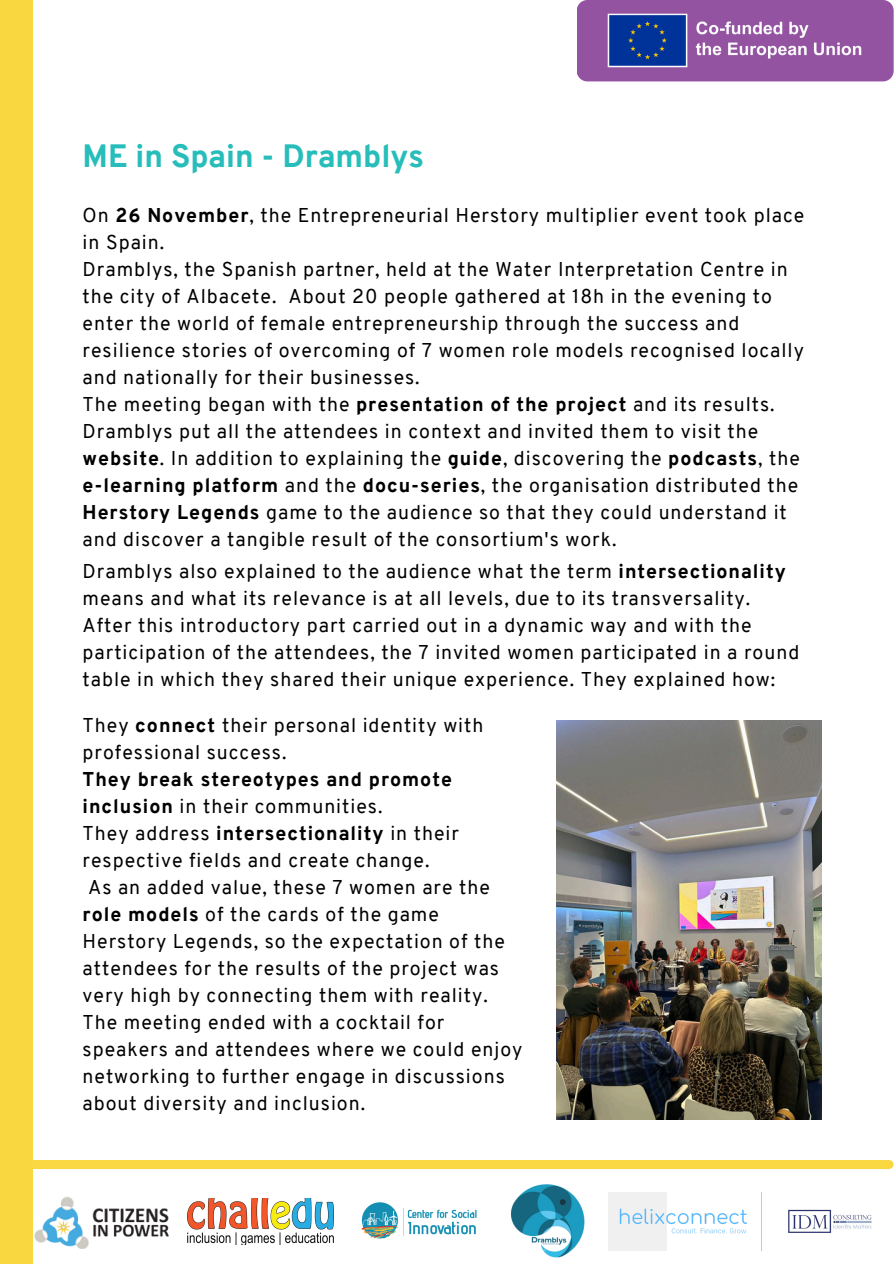
<style>
.page{position:relative;width:894px;height:1264px;background:#fff}
.page>*{position:absolute;margin:0;border:0;box-sizing:border-box;transform-origin:0 0}
.t1{font:800 31.5px "Overpass";color:#27bdba}
.t2{font:19.5px/27px "Overpass";letter-spacing:.05em;color:#000}
.t3{font:800 19.5px/27px "Overpass";letter-spacing:.05em;color:#000}
.s1{font-weight:800}
.s2{font-weight:400}
</style>
<div class="page">
<div style="left:576px;top:0;width:317px;height:81px;background:#9353a1;border-radius:11px"></div>
<div style="left:0;top:0;width:33px;height:1263px;background:#f9d740"></div>
<div style="left:26px;top:1159px;width:862px;height:9px;background:#f9d740"></div>
<img style="left:34px;top:1196px;width:135px;height:51px">
<img style="left:187px;top:1198px;width:147px;height:46px">
<img style="left:361px;top:1202px;width:116px;height:37px">
<img style="left:511px;top:1184px;width:74px;height:74px">
<img style="left:608px;top:1192px;width:138px;height:58px">
<img style="left:761px;top:1192px;width:111px;height:58px">
<img style="left:607px;top:13px;width:255px;height:55px">
<img style="left:556px;top:721px;width:265px;height:398px">
<h1 class="t1" style="left:83px;top:143px;width:343px">ME in Spain - Dramblys</h1>
<p class="t2" style="left:83px;top:204px;width:723px">On <span class="s1">26 November</span>, the Entrepreneurial Herstory multiplier event took place in Spain.</p>
<p class="t2" style="left:83px;top:258px;width:722px">Dramblys, the Spanish partner, held at the Water Interpretation Centre in the city of Albacete. About 20 people gathered at 18h in the evening to enter the world of female entrepreneurship through the success and resilience stories of overcoming of 7 women role models recognised locally and nationally for their businesses.</p>
<p class="t2" style="left:83px;top:393px;width:718px">The meeting began with the <span class="s1">presentation of the project</span> and its results.<br>Dramblys put all the attendees in context and invited them to visit the <span class="s1">website</span>. In addition to explaining the <span class="s1">guide</span>, discovering the <span class="s1">podcasts</span>, the <span class="s1">e-learning platform</span> and the <span class="s1">docu-series</span>, the organisation distributed the <span class="s1">Herstory Legends</span> game to the audience so that they could understand it and discover a tangible result of the consortium's work.</p>
<p class="t2" style="left:83px;top:559px;width:704px">Dramblys also explained to the audience what the term <span class="s1">intersectionality </span>means and what its relevance is at all levels, due to its transversality.</p>
<p class="t2" style="left:83px;top:613px;width:718px">After this introductory part carried out in a dynamic way and with the participation of the attendees, the 7 invited women participated in a round table in which they shared their unique experience. They explained how:</p>
<p class="t2" style="left:83px;top:713px;width:402px">They <span class="s1">connect</span> their personal identity with professional success.</p>
<p class="t3" style="left:83px;top:767px;width:371px">They break stereotypes and promote inclusion <span class="s2">in their communities.</span></p>
<p class="t2" style="left:83px;top:821px;width:378px">They address <span class="s1">intersectionality</span> in their respective fields and create change.</p>
<p class="t2" style="left:83px;top:875px;width:424px">As an added value, these 7 women are the <span class="s1">role models</span> of the cards of the game Herstory Legends, so the expectation of the attendees for the results of the project was very high by connecting them with reality.</p>
<p class="t2" style="left:83px;top:1010px;width:441px">The meeting ended with a cocktail for speakers and attendees where we could enjoy networking to further engage in discussions about diversity and inclusion.</p>
</div>
